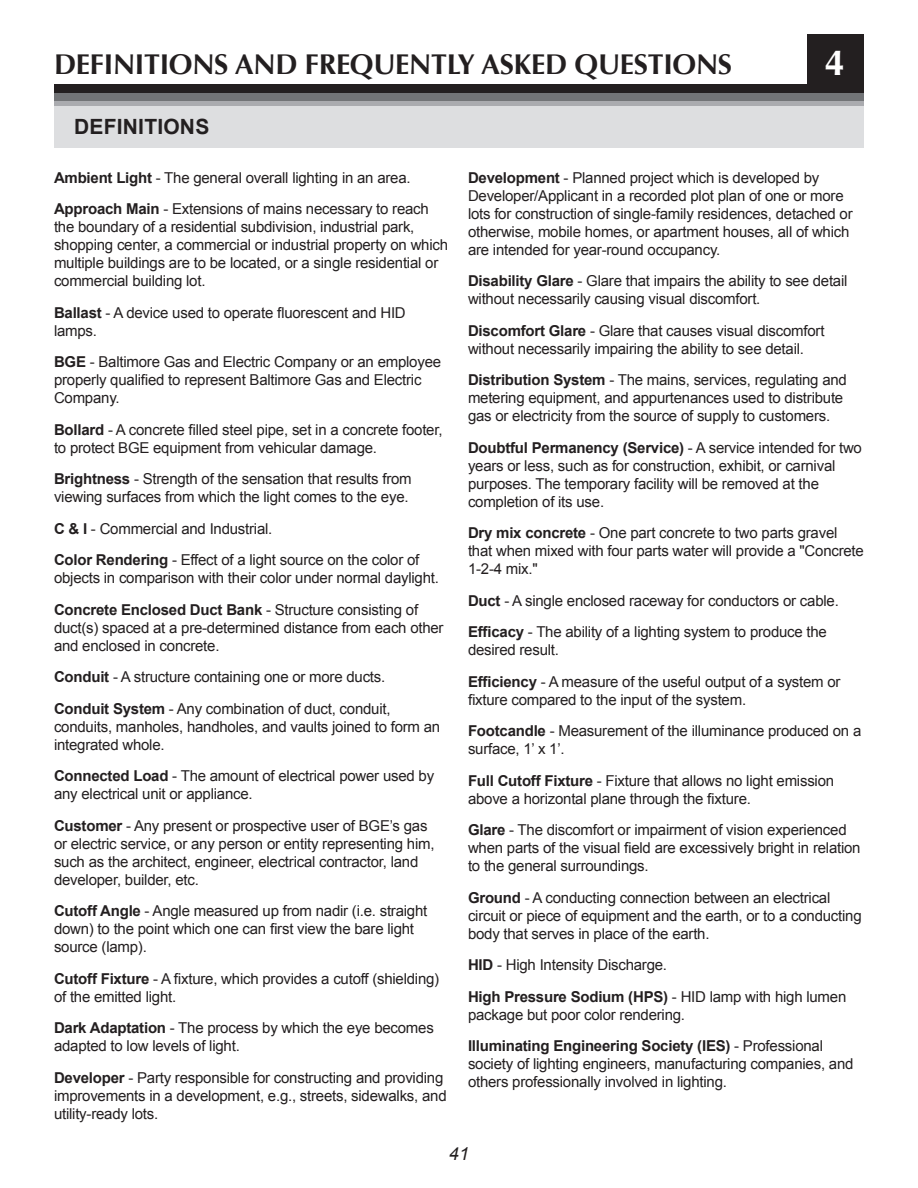
<style>
.page{position:relative;width:918px;height:1188px;background:#fff}
.page>*{position:absolute;margin:0;border:0;box-sizing:border-box;transform-origin:0 0}
.t1{font:700 36px "Optima";color:#fff}
.TOC_header_1{font:700 28.5px "Optima";letter-spacing:-.01em;color:#231f20}
.TOC_header_3{font:700 21px "Arial";letter-spacing:.01em;color:#231f20}
.t2{font:italic 18px "Arial";color:#231f20}
.body_10pt{font:15px/18px "Arial";letter-spacing:-.015em;color:#231f20}
.s1{font-weight:700}
</style>
<div class="page">
<div style="left:54px;top:98px;width:810px;height:8px;background:#aaabaf"></div>
<div style="left:54px;top:93px;width:810px;height:8px;background:#727477"></div>
<div style="left:54px;top:84px;width:810px;height:9px;background:#231f20"></div>
<div style="left:808px;top:35px;width:56px;height:56px;background:#231f20"></div>
<div style="left:54px;top:106px;width:810px;height:41px;background:#dddee0"></div>
<p class="TOC_header_1" style="left:54px;top:48px;width:680px">DEFINITIONS AND FREQUENTLY ASKED QUESTIONS</p>
<p class="TOC_header_3" style="left:74px;top:113px;width:137px">DEFINITIONS</p>
<p class="t1" style="left:825px;top:42px;width:22px">4</p>
<p class="body_10pt" style="left:54px;top:169px;width:358px"><span class="s1">Ambient Light</span> - The general overall lighting in an area.</p>
<p class="body_10pt" style="left:54px;top:200px;width:396px"><span class="s1">Approach Main</span> - Extensions of mains necessary to reach the boundary of a residential subdivision, industrial park, shopping center, a commercial or industrial property on which multiple buildings are to be located, or a single residential or commercial building lot.</p>
<p class="body_10pt" style="left:54px;top:304px;width:353px"><span class="s1">Ballast</span> - A device used to operate fluorescent and HID lamps.</p>
<p class="body_10pt" style="left:54px;top:353px;width:389px"><span class="s1">BGE</span> - Baltimore Gas and Electric Company or an employee properly qualified to represent Baltimore Gas and Electric<br>Company.</p>
<p class="body_10pt" style="left:54px;top:421px;width:390px"><span class="s1">Bollard</span> - A concrete filled steel pipe, set in a concrete footer, to protect BGE equipment from vehicular damage.</p>
<p class="body_10pt" style="left:54px;top:470px;width:359px"><span class="s1">Brightness</span> - Strength of the sensation that results from viewing surfaces from which the light comes to the eye.</p>
<p class="body_10pt" style="left:54px;top:520px;width:220px"><span class="s1">C &amp; I</span> - Commercial and Industrial.</p>
<p class="body_10pt" style="left:54px;top:551px;width:386px"><span class="s1">Color Rendering</span> - Effect of a light source on the color of objects in comparison with their color under normal daylight.</p>
<p class="body_10pt" style="left:54px;top:601px;width:391px"><span class="s1">Concrete Enclosed Duct Bank</span> - Structure consisting of duct(s) spaced at a pre-determined distance from each other and enclosed in concrete.</p>
<p class="body_10pt" style="left:54px;top:668px;width:333px"><span class="s1">Conduit</span> - A structure containing one or more ducts.</p>
<p class="body_10pt" style="left:54px;top:700px;width:388px"><span class="s1">Conduit System</span> - Any combination of duct, conduit, conduits, manholes, handholes, and vaults joined to form an integrated whole.</p>
<p class="body_10pt" style="left:54px;top:767px;width:382px"><span class="s1">Connected Load</span> - The amount of electrical power used by any electrical unit or appliance.</p>
<p class="body_10pt" style="left:54px;top:817px;width:382px"><span class="s1">Customer</span> - Any present or prospective user of BGE’s gas or electric service, or any person or entity representing him, such as the architect, engineer, electrical contractor, land developer, builder, etc.</p>
<p class="body_10pt" style="left:54px;top:902px;width:375px"><span class="s1">Cutoff Angle</span> - Angle measured up from nadir (i.e. straight down) to the point which one can first view the bare light source (lamp).</p>
<p class="body_10pt" style="left:54px;top:970px;width:387px"><span class="s1">Cutoff Fixture</span> - A fixture, which provides a cutoff (shielding) of the emitted light.</p>
<p class="body_10pt" style="left:54px;top:1019px;width:381px"><span class="s1">Dark Adaptation</span> - The process by which the eye becomes adapted to low levels of light.</p>
<p class="body_10pt" style="left:54px;top:1069px;width:394px"><span class="s1">Developer</span> - Party responsible for constructing and providing improvements in a development, e.g., streets, sidewalks, and utility-ready lots.</p>
<p class="body_10pt" style="left:468px;top:169px;width:386px"><span class="s1">Development</span> - Planned project which is developed by Developer/Applicant in a recorded plot plan of one or more lots for construction of single-family residences, detached or otherwise, mobile homes, or apartment houses, all of which are intended for year-round occupancy.</p>
<p class="body_10pt" style="left:468px;top:272px;width:381px"><span class="s1">Disability Glare</span> - Glare that impairs the ability to see detail without necessarily causing visual discomfort.</p>
<p class="body_10pt" style="left:468px;top:322px;width:358px"><span class="s1">Discomfort Glare</span> - Glare that causes visual discomfort without necessarily impairing the ability to see detail.</p>
<p class="body_10pt" style="left:468px;top:371px;width:380px"><span class="s1">Distribution System</span> - The mains, services, regulating and metering equipment, and appurtenances used to distribute gas or electricity from the source of supply to customers.</p>
<p class="body_10pt" style="left:468px;top:439px;width:395px"><span class="s1">Doubtful Permanency (Service)</span> - A service intended for two years or less, such as for construction, exhibit, or carnival purposes. The temporary facility will be removed at the completion of its use.</p>
<p class="body_10pt" style="left:468px;top:524px;width:397px"><span class="s1">Dry mix concrete</span> - One part concrete to two parts gravel that when mixed with four parts water will provide a "Concrete<br>1-2-4 mix."</p>
<p class="body_10pt" style="left:468px;top:592px;width:372px"><span class="s1">Duct</span> - A single enclosed raceway for conductors or cable.</p>
<p class="body_10pt" style="left:468px;top:623px;width:360px"><span class="s1">Efficacy</span> - The ability of a lighting system to produce the desired result.</p>
<p class="body_10pt" style="left:468px;top:673px;width:374px"><span class="s1">Efficiency</span> - A measure of the useful output of a system or fixture compared to the input of the system.</p>
<p class="body_10pt" style="left:468px;top:722px;width:395px"><span class="s1">Footcandle</span> - Measurement of the illuminance produced on a surface, 1’ x 1’.</p>
<p class="body_10pt" style="left:468px;top:772px;width:368px"><span class="s1">Full Cutoff Fixture</span> - Fixture that allows no light emission above a horizontal plane through the fixture.</p>
<p class="body_10pt" style="left:468px;top:821px;width:394px"><span class="s1">Glare</span> - The discomfort or impairment of vision experienced when parts of the visual field are excessively bright in relation to the general surroundings.</p>
<p class="body_10pt" style="left:468px;top:889px;width:395px"><span class="s1">Ground</span> - A conducting connection between an electrical circuit or piece of equipment and the earth, or to a conducting body that serves in place of the earth.</p>
<p class="body_10pt" style="left:468px;top:956px;width:201px"><span class="s1">HID</span> - High Intensity Discharge.</p>
<p class="body_10pt" style="left:468px;top:988px;width:380px"><span class="s1">High Pressure Sodium (HPS)</span> - HID lamp with high lumen package but poor color rendering.</p>
<p class="body_10pt" style="left:468px;top:1037px;width:387px"><span class="s1">Illuminating Engineering Society (IES)</span> - Professional society of lighting engineers, manufacturing companies, and others professionally involved in lighting.</p>
<p class="t2" style="left:449px;top:1142px;width:22px">41</p>
</div>
